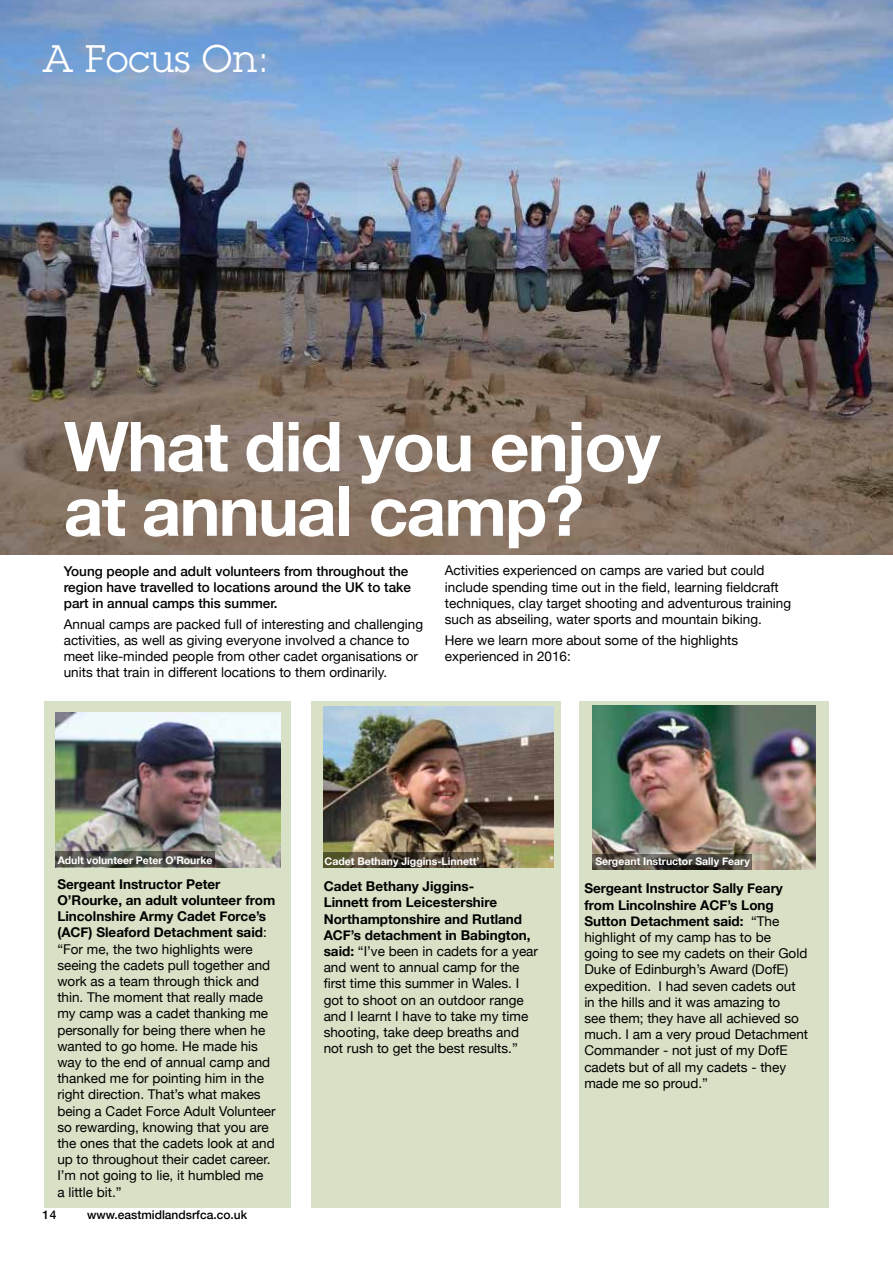
<style>
.page{position:relative;width:893px;height:1263px;background:#fff}
.page>*{position:absolute;margin:0;border:0;box-sizing:border-box;transform-origin:0 0}
.t1{font:700 69px/64.5px "Helvetica Neue";letter-spacing:-.025em;color:#fff}
.t2{font:37.5px "Lubalin Graph";letter-spacing:.01em;color:#fff}
.t3{font:13.5px/16.2px "Helvetica Neue";color:#000}
.t4{font:500 13.5px/16.2px "Helvetica Neue";color:#000}
.t5{font:500 12px "Helvetica Neue";color:#000}
.t6{font:700 10.5px "Helvetica Neue";color:#fff}
.s1{font-weight:700}
</style>
<div class="page">
<div style="left:311px;top:701px;width:250px;height:507px;background:#d8e0c5"></div>
<div style="left:579px;top:701px;width:249px;height:507px;background:#d8e0c5"></div>
<img style="left:0;top:0;width:893px;height:555px">
<div style="left:44px;top:701px;width:247px;height:507px;background:#d8e0c5"></div>
<img style="left:55px;top:712px;width:226px;height:155px">
<img style="left:592px;top:706px;width:223px;height:164px">
<img style="left:323px;top:706px;width:230px;height:161px">
<svg style="left:56px;top:851px;width:159px;height:16px;background:#4e4d48"></svg>
<svg style="left:323px;top:853px;width:160px;height:15px;background:#514834"></svg>
<svg style="left:592px;top:854px;width:160px;height:15px;background:#4b453d"></svg>
<h2 class="t2" style="left:43px;top:35px;width:228px">A Focus On:</h2>
<h1 class="t1" style="left:64px;top:416px;width:598px">What did you enjoy at annual camp?</h1>
<p class="t4" style="left:64px;top:562px;width:349px">Young people and adult volunteers from throughout the region have travelled to locations around the UK to take part in annual camps this summer.</p>
<p class="t3" style="left:64px;top:616px;width:361px">Annual camps are packed full of interesting and challenging activities, as well as giving everyone involved a chance to meet like-minded people from other cadet organisations or units that train in different locations to them ordinarily.</p>
<p class="t3" style="left:445px;top:563px;width:348px">Activities experienced on camps are varied but could include spending time out in the field, learning fieldcraft techniques, clay target shooting and adventurous training such as abseiling, water sports and mountain biking.</p>
<p class="t3" style="left:445px;top:632px;width:295px">Here we learn more about some of the highlights experienced in 2016:</p>
<p class="t6" style="left:58px;top:852px;width:156px">Adult volunteer Peter O’Rourke</p>
<p class="t6" style="left:325px;top:853px;width:156px">Cadet Bethany Jiggins-Linnett’</p>
<p class="t6" style="left:595px;top:853px;width:156px">Sergeant Instructor Sally Feary</p>
<p class="t3" style="left:57px;top:877px;width:220px"><span class="s1">Sergeant Instructor Peter<br>O’Rourke, an adult volunteer from<br>Lincolnshire Army Cadet Force’s (ACF) Sleaford Detachment said</span>: “For me, the two highlights were seeing the cadets pull together and work as a team through thick and thin. The moment that really made my camp was a cadet thanking me personally for being there when he wanted to go home. He made his way to the end of annual camp and thanked me for pointing him in the right direction. That’s what makes being a Cadet Force Adult Volunteer so rewarding, knowing that you are the ones that the cadets look at and up to throughout their cadet career.<br>I’m not going to lie, it humbled me<br>a little bit.”</p>
<p class="t3" style="left:584px;top:881px;width:225px"><span class="s1">Sergeant Instructor Sally Feary from Lincolnshire ACF’s Long<br>Sutton Detachment said:</span> “The highlight of my camp has to be<br>going to see my cadets on their Gold<br>Duke of Edinburgh’s Award (DofE) expedition. I had seven cadets out in the hills and it was amazing to<br>see them; they have all achieved so much. I am a very proud Detachment<br>Commander - not just of my DofE cadets but of all my cadets - they made me so proud.”</p>
<p class="t3" style="left:324px;top:879px;width:216px"><span class="s1">Cadet Bethany Jiggins-<br>Linnett from Leicestershire<br>Northamptonshire and Rutland<br>ACF’s detachment in Babington, said:</span> “I’ve been in cadets for a year and went to annual camp for the first time this summer in Wales. I got to shoot on an outdoor range and I learnt I have to take my time shooting, take deep breaths and not rush to get the best results.”</p>
<p class="t5" style="left:43px;top:1205px;width:15px">14</p>
<p class="t5" style="left:87px;top:1205px;width:162px">www.eastmidlandsrfca.co.uk</p>
</div>
